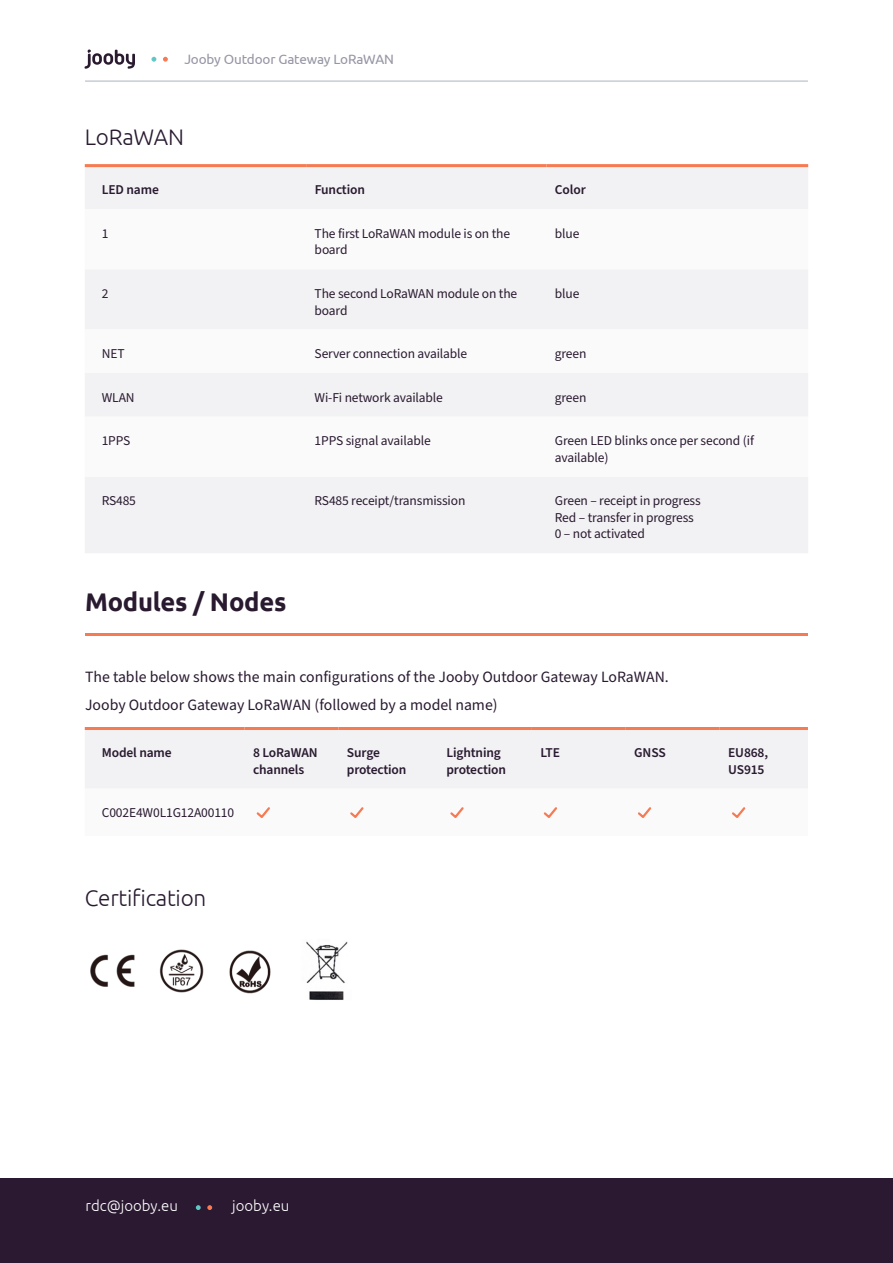
<style>
.page{position:relative;width:893px;height:1263px;background:#fff}
.page>*{position:absolute;margin:0;border:0;box-sizing:border-box;transform-origin:0 0}
.t1{font:700 25.5px "Ubuntu";letter-spacing:-.01em;color:#291a30}
.t2{font:300 22.5px "Ubuntu";letter-spacing:-.01em;color:#291a30}
.t3{font:15.75px/28px "Source Sans Pro";color:#291a30}
.t4{font:300 15px "Ubuntu";color:#fff}
.t5{font:13.5px/16.5px "Source Sans Pro";letter-spacing:-.01em;color:#291a30}
.t6{font:600 13.5px/16.5px "Source Sans Pro";letter-spacing:-.01em;color:#291a30}
.t7{font:13.5px "Ubuntu";letter-spacing:-.01em;color:#9696a5}
</style>
<div class="page">
<div style="left:0;top:1178px;width:893px;height:85px;background:#2a1931"></div>
<svg style="left:207px;top:1205px;width:5px;height:5px"></svg>
<svg style="left:196px;top:1205px;width:5px;height:5px"></svg>
<svg style="left:85px;top:49px;width:50px;height:20px"></svg>
<svg style="left:163px;top:57px;width:5px;height:5px"></svg>
<svg style="left:151px;top:57px;width:5px;height:5px"></svg>
<hr style="left:85px;top:80px;width:723px;height:2px;background:#c8ccd4">
<div style="left:85px;top:167px;width:723px;height:386px;background:#f2f1f3"></div>
<svg style="left:85px;top:209px;width:723px;height:268px"></svg>
<hr style="left:85px;top:164px;width:221px;height:3px;background:#f67a52">
<hr style="left:306px;top:164px;width:240px;height:3px;background:#f67a52">
<hr style="left:546px;top:164px;width:262px;height:3px;background:#f67a52">
<hr style="left:85px;top:727px;width:159px;height:3px;background:#f67a52">
<hr style="left:244px;top:727px;width:94px;height:3px;background:#f67a52">
<hr style="left:338px;top:727px;width:100px;height:3px;background:#f67a52">
<hr style="left:438px;top:727px;width:94px;height:3px;background:#f67a52">
<hr style="left:532px;top:727px;width:94px;height:3px;background:#f67a52">
<hr style="left:626px;top:727px;width:94px;height:3px;background:#f67a52">
<hr style="left:720px;top:727px;width:88px;height:3px;background:#f67a52">
<hr style="left:85px;top:633px;width:723px;height:3px;background:#f67a52">
<svg style="left:85px;top:728px;width:723px;height:90px"></svg>
<img style="left:159px;top:949px;width:45px;height:44px">
<img style="left:229px;top:950px;width:42px;height:44px">
<img style="left:90px;top:954px;width:45px;height:33px">
<img style="left:306px;top:941px;width:42px;height:59px">
<p class="t7" style="left:184px;top:51px;width:211px">Jooby Outdoor Gateway LoRaWAN</p>
<h2 class="t2" style="left:85px;top:123px;width:101px">LoRaWAN</h2>
<p class="t6" style="left:102px;top:182px;width:59px">LED name</p>
<p class="t6" style="left:315px;top:182px;width:52px">Function</p>
<p class="t6" style="left:555px;top:182px;width:32px">Color</p>
<p class="t5" style="left:102px;top:226px;width:8px">1</p>
<p class="t5" style="left:315px;top:226px;width:197px">The first LoRaWAN module is on the board</p>
<p class="t5" style="left:555px;top:226px;width:26px">blue</p>
<p class="t5" style="left:102px;top:286px;width:8px">2</p>
<p class="t5" style="left:315px;top:286px;width:204px">The second LoRaWAN module on the board</p>
<p class="t5" style="left:555px;top:286px;width:26px">blue</p>
<p class="t5" style="left:102px;top:346px;width:24px">NET</p>
<p class="t5" style="left:315px;top:346px;width:154px">Server connection available</p>
<p class="t5" style="left:555px;top:346px;width:33px">green</p>
<p class="t5" style="left:102px;top:389px;width:34px">WLAN</p>
<p class="t5" style="left:315px;top:389px;width:130px">Wi-Fi network available</p>
<p class="t5" style="left:555px;top:389px;width:33px">green</p>
<p class="t5" style="left:102px;top:433px;width:30px">1PPS</p>
<p class="t5" style="left:315px;top:433px;width:118px">1PPS signal available</p>
<p class="t5" style="left:555px;top:433px;width:201px">Green LED blinks once per second (if available)</p>
<p class="t5" style="left:102px;top:493px;width:36px">RS485</p>
<p class="t5" style="left:315px;top:493px;width:152px">RS485 receipt/transmission</p>
<p class="t5" style="left:555px;top:493px;width:147px">Green – receipt in progress<br>Red – transfer in progress<br>0 – not activated</p>
<h1 class="t1" style="left:85px;top:587px;width:203px">Modules / Nodes</h1>
<p class="t3" style="left:85px;top:663px;width:585px">The table below shows the main configurations of the Jooby Outdoor Gateway LoRaWAN.<br>Jooby Outdoor Gateway LoRaWAN (followed by a model name)</p>
<p class="t6" style="left:102px;top:745px;width:71px">Model name</p>
<p class="t6" style="left:253px;top:745px;width:66px">8 LoRaWAN channels</p>
<p class="t6" style="left:347px;top:745px;width:61px">Surge protection</p>
<p class="t6" style="left:446px;top:745px;width:61px">Lightning protection</p>
<p class="t6" style="left:540px;top:745px;width:21px">LTE</p>
<p class="t6" style="left:634px;top:745px;width:33px">GNSS</p>
<p class="t6" style="left:728px;top:745px;width:42px">EU868,<br>US915</p>
<p class="t5" style="left:102px;top:805px;width:134px">C002E4W0L1G12A00110</p>
<h2 class="t2" style="left:85px;top:884px;width:123px">Certification</h2>
<p class="t4" style="left:85px;top:1197px;width:94px">rdc@jooby.eu</p>
<p class="t4" style="left:232px;top:1197px;width:59px">jooby.eu</p>
</div>
